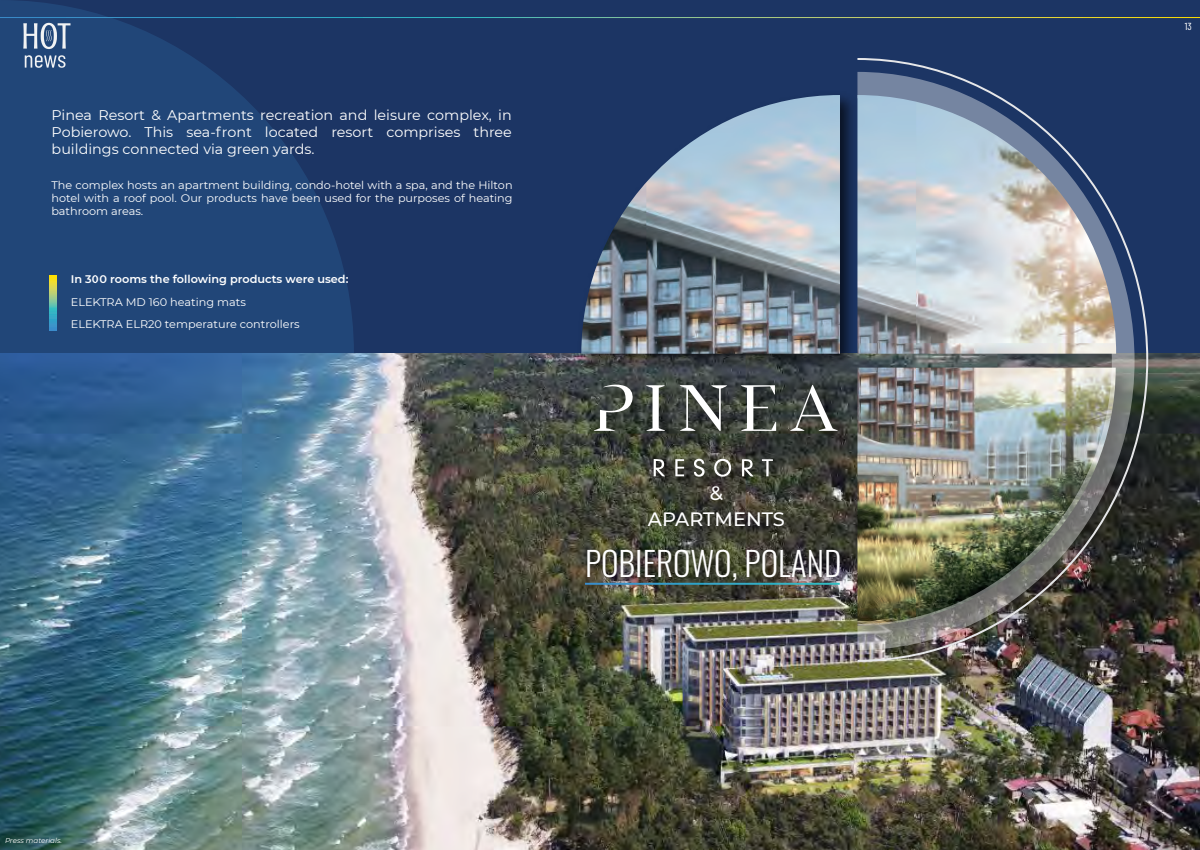
<style>
.page{position:relative;width:1200px;height:850px;background:#1c3564}
.page>*{position:absolute;margin:0;border:0;box-sizing:border-box;transform-origin:0 0}
.t1{font:33.3px "Oswald";color:#fff}
.t2{font:500 19.4px/26px "Montserrat";color:#fff;text-align:center}
.t3{font:14px/16.8px "Montserrat";color:#fff;text-align:justify}
.t4{font:11px/13.2px "Montserrat";color:#fff}
.t5{font:600 11px "Montserrat";color:#fff}
.t6{font:10.2px "Barlow Condensed";color:#fff;scale:1.04 1}
.t7{font:italic 7px "Montserrat";color:#fff}
</style>
<div class="page">
<div style="left:0;top:0;width:96px;height:354px;background:#214678"></div>
<hr style="left:0;top:17px;width:1200px;height:1px;background:#fff">
<img style="left:4px;top:0;width:1052px;height:126px">
<svg style="left:50px;top:275px;width:6px;height:55px"></svg>
<img style="left:0;top:354px;width:1200px;height:496px">
<img style="left:98px;top:57px;width:757px;height:601px">
<img style="left:581px;top:95px;width:259px;height:259px">
<img style="left:855px;top:57px;width:294px;height:606px">
<img style="left:857px;top:72px;width:278px;height:578px">
<img style="left:857px;top:95px;width:259px;height:259px">
<img style="left:586px;top:377px;width:274px;height:176px">
<svg style="left:680px;top:385px;width:47px;height:46px;background:#686c69"></svg>
<svg style="left:741px;top:385px;width:35px;height:46px;background:#6b6f6c"></svg>
<svg style="left:790px;top:385px;width:48px;height:46px;background:#5d605d"></svg>
<svg style="left:594px;top:384px;width:39px;height:47px;background:#636963"></svg>
<svg style="left:646px;top:385px;width:19px;height:46px"></svg>
<svg style="left:714px;top:459px;width:17px;height:18px"></svg>
<svg style="left:654px;top:459px;width:11px;height:18px"></svg>
<svg style="left:742px;top:459px;width:11px;height:18px"></svg>
<svg style="left:693px;top:459px;width:12px;height:18px"></svg>
<svg style="left:675px;top:459px;width:9px;height:17px"></svg>
<svg style="left:762px;top:459px;width:11px;height:17px"></svg>
<img style="left:579px;top:541px;width:275px;height:58px">
<hr style="left:585px;top:583px;width:255px;height:2px;background:#fff">
<p class="t3" style="left:52px;top:106px;width:462px">Pinea Resort &amp; Apartments recreation and leisure complex, in Pobierowo. This sea-front located resort comprises three buildings connected via green yards.</p>
<p class="t4" style="left:51px;top:178px;width:463px;text-align:justify">The complex hosts an apartment building, condo-hotel with a spa, and the Hilton hotel with a roof pool. Our products have been used for the purposes of heating bathroom areas.</p>
<p class="t5" style="left:71px;top:272px;width:279px">In 300 rooms the following products were used:</p>
<p class="t4" style="left:71px;top:290px;width:230px;line-height:22.4px">ELEKTRA MD 160 heating mats<br>ELEKTRA ELR20 temperature controllers</p>
<h2 class="t2" style="left:648px;top:479px;width:139px">&amp;<br>APARTMENTS</h2>
<h1 class="t1" style="left:585px;top:534px;width:258px">POBIEROWO, POLAND</h1>
<p class="t7" style="left:5px;top:836px;width:59px">Press materials.</p>
<p class="t6" style="left:1185px;top:19px;width:8px">13</p>
</div>
